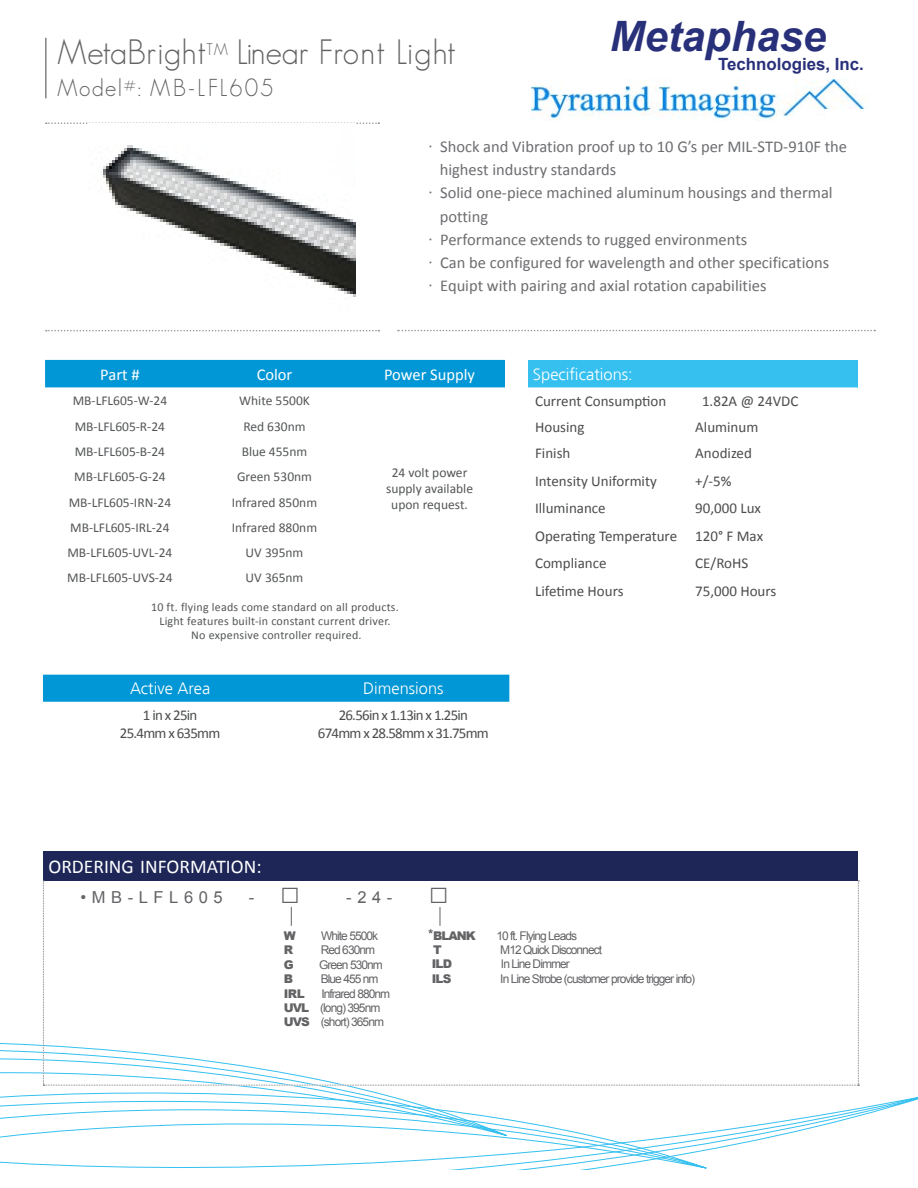
<style>
.page{position:relative;width:918px;height:1188px;background:#fff}
.page>*{position:absolute;margin:0;border:0;box-sizing:border-box;transform-origin:0 0}
.t1{font:italic 700 41.85px "Arial";color:#29307a}
.t2{font:300 34.5px "Geosans";letter-spacing:.015em;color:#636366;scale:.96 1}
.t3{font:300 24px "Geosans";letter-spacing:.08em;color:#636366;scale:.95 1}
.t4{font:19.5px "Calibri";color:#fff}
.t5{font:700 16.8px "Arial";color:#29307a}
.t6{font:16.5px "Calibri";color:#6c6d70}
.t7{font:300 16.5px "Frutiger";color:#fff}
.t8{font:16.5px "Calibri";color:#fff}
.t9{font:16.5px "Arial";letter-spacing:.34em;color:#636366}
.t10{font:15px "Calibri";color:#4b4c4d}
.t11{font:15px "Calibri";letter-spacing:-.05em;color:#4b4c4d}
.t12{font:13.5px "Calibri";color:#545557}
.t13{font:12px "Arial";letter-spacing:-.08em;color:#636366}
.t14{font:12px "Calibri";letter-spacing:.02em;color:#545557}
.t15{font:900 12px "Arial";letter-spacing:-.08em;color:#636366}
.s1{font-size:33px}
.s2{font-weight:900}
</style>
<div class="page">
<svg style="left:0;top:1097px;width:918px;height:72px"></svg>
<svg style="left:0;top:1050px;width:507px;height:86px"></svg>
<div style="left:43px;top:851px;width:815px;height:30px;background:#1d2657"></div>
<svg style="left:43px;top:881px;width:816px;height:205px"></svg>
<svg style="left:398px;top:330px;width:477px;height:1px"></svg>
<svg style="left:46px;top:122px;width:333px;height:2px"></svg>
<svg style="left:46px;top:330px;width:333px;height:1px"></svg>
<hr style="left:45px;top:38px;width:2px;height:60px;background:#808285">
<div style="left:45px;top:360px;width:460px;height:27px;background:#0196d5"></div>
<div style="left:43px;top:675px;width:466px;height:27px;background:#0196d5"></div>
<img style="left:103px;top:145px;width:253px;height:152px">
<div style="left:528px;top:360px;width:329px;height:27px;background:#35c0f0"></div>
<svg style="left:528px;top:387px;width:329px;height:1px"></svg>
<img style="left:531px;top:80px;width:334px;height:40px">
<p class="t2" style="left:57px;top:33px;width:417px">MetaBright<sup>TM</sup> Linear Front Light</p>
<p class="t3" style="left:57px;top:74px;width:229px">Model#: MB-LFL605</p>
<p class="t1" style="left:610px;top:9px;width:218px">Metaphase</p>
<p class="t5" style="left:718px;top:53px;width:147px">Technologies, Inc.</p>
<p class="t6" style="left:429px;top:136px;width:420px">· Shock and Vibration proof up to 10 G’s per MIL-STD-910F the</p>
<p class="t6" style="left:440px;top:159px;width:178px">highest industry standards</p>
<p class="t6" style="left:429px;top:182px;width:406px">· Solid one-piece machined aluminum housings and thermal</p>
<p class="t6" style="left:440px;top:206px;width:50px">potting</p>
<p class="t6" style="left:429px;top:229px;width:320px">· Performance extends to rugged environments</p>
<p class="t6" style="left:429px;top:252px;width:402px">· Can be configured for wavelength and other specifications</p>
<p class="t6" style="left:429px;top:275px;width:340px">· Equipt with pairing and axial rotation capabilities</p>
<p class="t8" style="left:100px;top:364px;width:41px">Part #</p>
<p class="t8" style="left:257px;top:364px;width:37px">Color</p>
<p class="t8" style="left:384px;top:364px;width:92px">Power Supply</p>
<p class="t12" style="left:73px;top:392px;width:96px">MB-LFL605-W-24</p>
<p class="t12" style="left:239px;top:392px;width:72px">White 5500K</p>
<p class="t12" style="left:75px;top:418px;width:92px">MB-LFL605-R-24</p>
<p class="t12" style="left:243px;top:418px;width:64px">Red 630nm</p>
<p class="t12" style="left:75px;top:443px;width:92px">MB-LFL605-B-24</p>
<p class="t12" style="left:242px;top:443px;width:67px">Blue 455nm</p>
<p class="t12" style="left:74px;top:468px;width:93px">MB-LFL605-G-24</p>
<p class="t12" style="left:237px;top:468px;width:77px">Green 530nm</p>
<p class="t12" style="left:69px;top:494px;width:104px">MB-LFL605-IRN-24</p>
<p class="t12" style="left:232px;top:494px;width:87px">Infrared 850nm</p>
<p class="t12" style="left:70px;top:519px;width:101px">MB-LFL605-IRL-24</p>
<p class="t12" style="left:232px;top:519px;width:87px">Infrared 880nm</p>
<p class="t12" style="left:67px;top:544px;width:107px">MB-LFL605-UVL-24</p>
<p class="t12" style="left:246px;top:544px;width:59px">UV 395nm</p>
<p class="t12" style="left:67px;top:569px;width:107px">MB-LFL605-UVS-24</p>
<p class="t12" style="left:246px;top:569px;width:59px">UV 365nm</p>
<p class="t14" style="left:151px;top:599px;width:249px">10 ft. flying leads come standard on all products.</p>
<p class="t14" style="left:159px;top:613px;width:233px">Light features built-in constant current driver.</p>
<p class="t14" style="left:191px;top:628px;width:172px">No expensive controller required.</p>
<p class="t12" style="left:392px;top:464px;width:77px">24 volt power</p>
<p class="t12" style="left:386px;top:480px;width:88px">supply available</p>
<p class="t12" style="left:391px;top:496px;width:78px">upon request.</p>
<p class="t7" style="left:130px;top:679px;width:82px">Active Area</p>
<p class="t7" style="left:363px;top:679px;width:82px">Dimensions</p>
<p class="t10" style="left:143px;top:706px;width:56px">1 in x 25in</p>
<p class="t11" style="left:120px;top:724px;width:102px">25.4mm x 635mm</p>
<p class="t11" style="left:339px;top:706px;width:131px">26.56in x 1.13in x 1.25in</p>
<p class="t11" style="left:318px;top:724px;width:172px">674mm x 28.58mm x 31.75mm</p>
<p class="t7" style="left:533px;top:365px;width:101px">Specifications:</p>
<p class="t10" style="left:535px;top:391px;width:133px">Current Consumption</p>
<p class="t10" style="left:702px;top:391px;width:98px">1.82A @ 24VDC</p>
<p class="t10" style="left:535px;top:417px;width:51px">Housing</p>
<p class="t10" style="left:695px;top:417px;width:65px">Aluminum</p>
<p class="t10" style="left:535px;top:444px;width:37px">Finish</p>
<p class="t10" style="left:695px;top:444px;width:58px">Anodized</p>
<p class="t10" style="left:535px;top:471px;width:123px">Intensity Uniformity</p>
<p class="t10" style="left:695px;top:471px;width:38px">+/-5%</p>
<p class="t10" style="left:535px;top:499px;width:72px">Illuminance</p>
<p class="t10" style="left:695px;top:499px;width:67px">90,000 Lux</p>
<p class="t10" style="left:535px;top:526px;width:144px">Operating Temperature</p>
<p class="t10" style="left:695px;top:526px;width:69px">120° F Max</p>
<p class="t10" style="left:535px;top:554px;width:73px">Compliance</p>
<p class="t10" style="left:695px;top:554px;width:55px">CE/RoHS</p>
<p class="t10" style="left:535px;top:581px;width:90px">Lifetime Hours</p>
<p class="t10" style="left:695px;top:581px;width:83px">75,000 Hours</p>
<p class="t4" style="left:48px;top:854px;width:215px">ORDERING INFORMATION:</p>
<p class="t9" style="left:80px;top:886px;width:144px">•MB-LFL605</p>
<p class="t9" style="left:249px;top:886px;width:53px">- <span class="s1">□</span></p>
<p class="t9" style="left:346px;top:886px;width:104px">-24- <span class="s1">□</span></p>
<p class="t15" style="left:284px;top:927px;width:13px">W</p>
<p class="t13" style="left:321px;top:928px;width:59px">White 5500k</p>
<p class="t15" style="left:284px;top:941px;width:11px">R</p>
<p class="t13" style="left:321px;top:942px;width:56px">Red 630nm</p>
<p class="t15" style="left:284px;top:956px;width:11px">G</p>
<p class="t13" style="left:319px;top:957px;width:65px">Green 530nm</p>
<p class="t15" style="left:284px;top:970px;width:11px">B</p>
<p class="t13" style="left:321px;top:971px;width:59px">Blue 455 nm</p>
<p class="t15" style="left:284px;top:985px;width:23px">IRL</p>
<p class="t13" style="left:321px;top:986px;width:70px">Infrared 880nm</p>
<p class="t13" style="left:284px;top:1000px;width:98px"><span class="s2">UVL</span> (long) 395nm</p>
<p class="t13" style="left:284px;top:1014px;width:102px"><span class="s2">UVS</span> (short) 365nm</p>
<p class="t15" style="left:427px;top:927px;width:50px">*BLANK</p>
<p class="t13" style="left:496px;top:928px;width:82px">10 ft. Flying Leads</p>
<p class="t15" style="left:433px;top:941px;width:10px">T</p>
<p class="t13" style="left:500px;top:942px;width:103px">M12 Quick Disconnect</p>
<p class="t15" style="left:432px;top:955px;width:22px">ILD</p>
<p class="t13" style="left:501px;top:956px;width:70px">In Line Dimmer</p>
<p class="t15" style="left:432px;top:970px;width:21px">ILS</p>
<p class="t13" style="left:500px;top:971px;width:196px">In Line Strobe (customer provide trigger info)</p>
</div>
